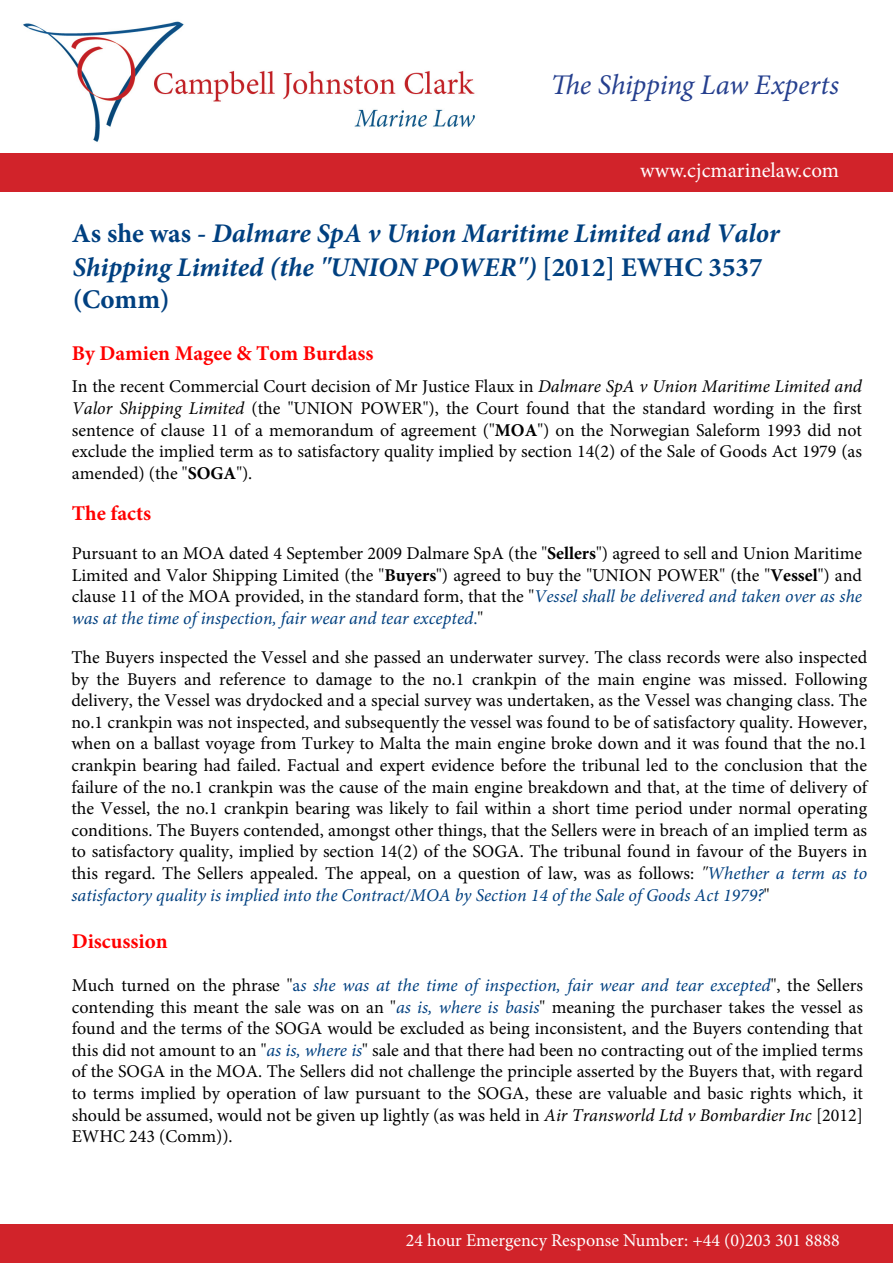
<style>
.page{position:relative;width:893px;height:1263px;background:#fff}
.page>*{position:absolute;margin:0;border:0;box-sizing:border-box;transform-origin:0 0}
.t1{font:italic 28.5px "Minion Pro";letter-spacing:-.005em;color:#253f8e}
.t2{font:italic 700 27px/33px "Minion Pro";color:#004080}
.t3{font:700 21px "Minion Pro";color:#f00}
.t4{font:21px "Minion Pro";color:#fff}
.t5{font:18px/21.6px "Minion Pro";color:#000;text-align:justify}
.t6{font:18px "Minion Pro";color:#fff}
.s1{font-style:normal}
.s2{font-style:italic}
.s3{font-weight:700}
.s4{font-style:italic;color:#004080}
.s5{color:#004080}
</style>
<div class="page">
<div style="left:0;top:153px;width:893px;height:38px;background:#d1232a"></div>
<div style="left:0;top:1225px;width:893px;height:38px;background:#d1232a"></div>
<img style="left:23px;top:21px;width:452px;height:121px">
<h1 class="t1" style="left:551px;top:66px;width:290px">The Shipping Law Experts</h1>
<p class="t4" style="left:640px;top:156px;width:200px">www.cjcmarinelaw.com</p>
<h2 class="t2" style="left:72px;top:217px;width:709px"><span class="s1">As she was -</span> Dalmare SpA v Union Maritime Limited and Valor<br>Shipping Limited (the "UNION POWER") <span class="s1">[2012] EWHC 3537 (Comm)</span></h2>
<p class="t3" style="left:72px;top:339px;width:303px">By Damien Magee &amp; Tom Burdass</p>
<p class="t5" style="left:72px;top:376px;width:792px">In the recent Commercial Court decision of Mr Justice Flaux in <span class="s2">Dalmare SpA v Union Maritime Limited and Valor Shipping Limited</span> (the "UNION POWER"), the Court found that the standard wording in the first sentence of clause 11 of a memorandum of agreement ("<span class="s3">MOA</span>") on the Norwegian Saleform 1993 did not exclude the implied term as to satisfactory quality implied by section 14(2) of the Sale of Goods Act 1979 (as amended) (the "<span class="s3">SOGA</span>").</p>
<p class="t3" style="left:72px;top:499px;width:81px">The facts</p>
<p class="t5" style="left:72px;top:543px;width:792px">Pursuant to an MOA dated 4 September 2009 Dalmare SpA (the "<span class="s3">Sellers</span>") agreed to sell and Union Maritime Limited and Valor Shipping Limited (the "<span class="s3">Buyers</span>") agreed to buy the "UNION POWER" (the "<span class="s3">Vessel</span>") and clause 11 of the MOA provided, in the standard form, that the "<span class="s4">Vessel shall be delivered and taken over as she was at the time of inspection, fair wear and tear excepted</span><span class="s5">.</span>"</p>
<p class="t5" style="left:71px;top:646px;width:797px">The Buyers inspected the Vessel and she passed an underwater survey. The class records were also inspected by the Buyers and reference to damage to the no.1 crankpin of the main engine was missed. Following delivery, the Vessel was drydocked and a special survey was undertaken, as the Vessel was changing class. The no.1 crankpin was not inspected, and subsequently the vessel was found to be of satisfactory quality. However, when on a ballast voyage from Turkey to Malta the main engine broke down and it was found that the no.1 crankpin bearing had failed. Factual and expert evidence before the tribunal led to the conclusion that the failure of the no.1 crankpin was the cause of the main engine breakdown and that, at the time of delivery of the Vessel, the no.1 crankpin bearing was likely to fail within a short time period under normal operating conditions. The Buyers contended, amongst other things, that the Sellers were in breach of an implied term as to satisfactory quality, implied by section 14(2) of the SOGA. The tribunal found in favour of the Buyers in this regard. The Sellers appealed. The appeal, on a question of law, was as follows: <span class="s2">"</span><span class="s4">Whether a term as to satisfactory quality is implied into the Contract/MOA by Section 14 of the Sale of Goods Act 1979?</span>"</p>
<p class="t3" style="left:72px;top:927px;width:97px">Discussion</p>
<p class="t5" style="left:72px;top:975px;width:793px">Much turned on the phrase "<span class="s5">a</span><span class="s4">s she was at the time of inspection, fair wear and tear excepted</span>", the Sellers contending this meant the sale was on an "<span class="s4">as is, where is basis</span>" meaning the purchaser takes the vessel as found and the terms of the SOGA would be excluded as being inconsistent, and the Buyers contending that this did not amount to an "<span class="s4">as is, where is</span>" sale and that there had been no contracting out of the implied terms of the SOGA in the MOA. The Sellers did not challenge the principle asserted by the Buyers that, with regard to terms implied by operation of law pursuant to the SOGA, these are valuable and basic rights which, it should be assumed, would not be given up lightly (as was held in <span class="s2">Air Transworld Ltd v Bombardier Inc</span> [2012] EWHC 243 (Comm)).</p>
<p class="t6" style="left:406px;top:1228px;width:435px">24 hour Emergency Response Number: +44 (0)203 301 8888</p>
</div>
